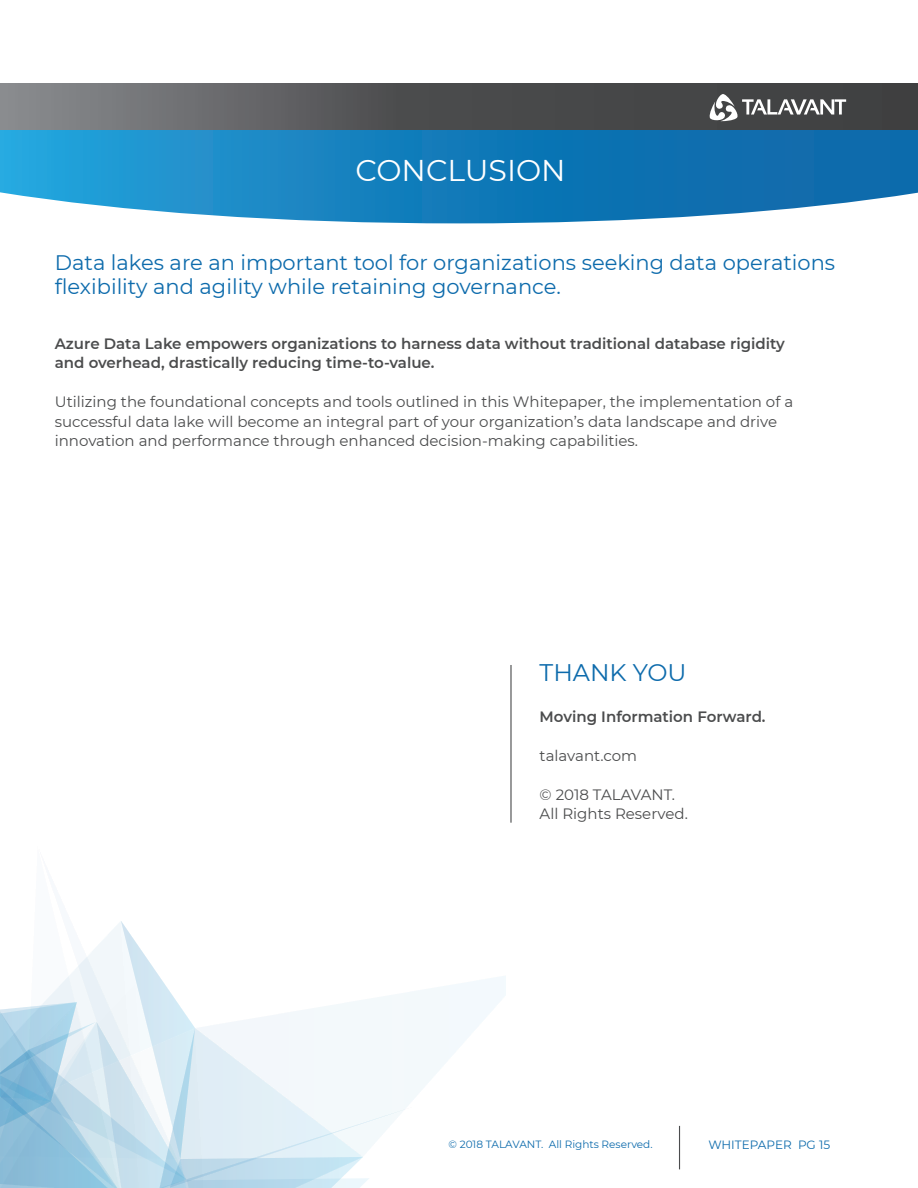
<style>
.page{position:relative;width:918px;height:1188px;background:#fff}
.page>*{position:absolute;margin:0;border:0;box-sizing:border-box;transform-origin:0 0}
.t1{font:30px "Montserrat";color:#fff}
.t2{font:24px "Montserrat";color:#0d6bac}
.t3{font:21px/24px "Montserrat";color:#0d6bac}
.t4{font:15px/19.5px "Montserrat";color:#4b4c4d}
.t5{font:600 15px/19.5px "Montserrat";color:#4b4c4d}
.t6{font:12px "Montserrat";color:#0d6bac}
.t7{font:10.5px "Montserrat";color:#0d6bac}
</style>
<div class="page">
<svg style="left:0;top:130px;width:918px;height:93px;background:#2c8bc3"></svg>
<svg style="left:0;top:83px;width:918px;height:47px;background:#58595b"></svg>
<svg style="left:708px;top:94px;width:138px;height:27px"></svg>
<hr style="left:679px;top:1126px;width:1px;height:43px;background:#4b4c4d">
<svg style="left:422px;top:976px;width:84px;height:113px"></svg>
<svg style="left:0;top:921px;width:422px;height:267px"></svg>
<hr style="left:510px;top:665px;width:2px;height:158px;background:#4b4c4d">
<h1 class="t1" style="left:355px;top:150px;width:212px">CONCLUSION</h1>
<h3 class="t3" style="left:55px;top:250px;width:782px">Data lakes are an important tool for organizations seeking data operations flexibility and agility while retaining governance.</h3>
<p class="t5" style="left:55px;top:333px;width:732px">Azure Data Lake empowers organizations to harness data without traditional database rigidity and overhead, drastically reducing time-to-value.</p>
<p class="t4" style="left:55px;top:392px;width:740px">Utilizing the foundational concepts and tools outlined in this Whitepaper, the implementation of a successful data lake will become an integral part of your organization’s data landscape and drive innovation and performance through enhanced decision-making capabilities.</p>
<h2 class="t2" style="left:540px;top:656px;width:149px">THANK YOU</h2>
<p class="t5" style="left:540px;top:706px;width:228px">Moving Information Forward.</p>
<p class="t4" style="left:540px;top:745px;width:99px">talavant.com</p>
<p class="t4" style="left:540px;top:784px;width:150px">© 2018 TALAVANT.<br>All Rights Reserved.</p>
<p class="t7" style="left:449px;top:1137px;width:206px">© 2018 TALAVANT. All Rights Reserved.</p>
<p class="t6" style="left:708px;top:1136px;width:123px">WHITEPAPER PG 15</p>
</div>
